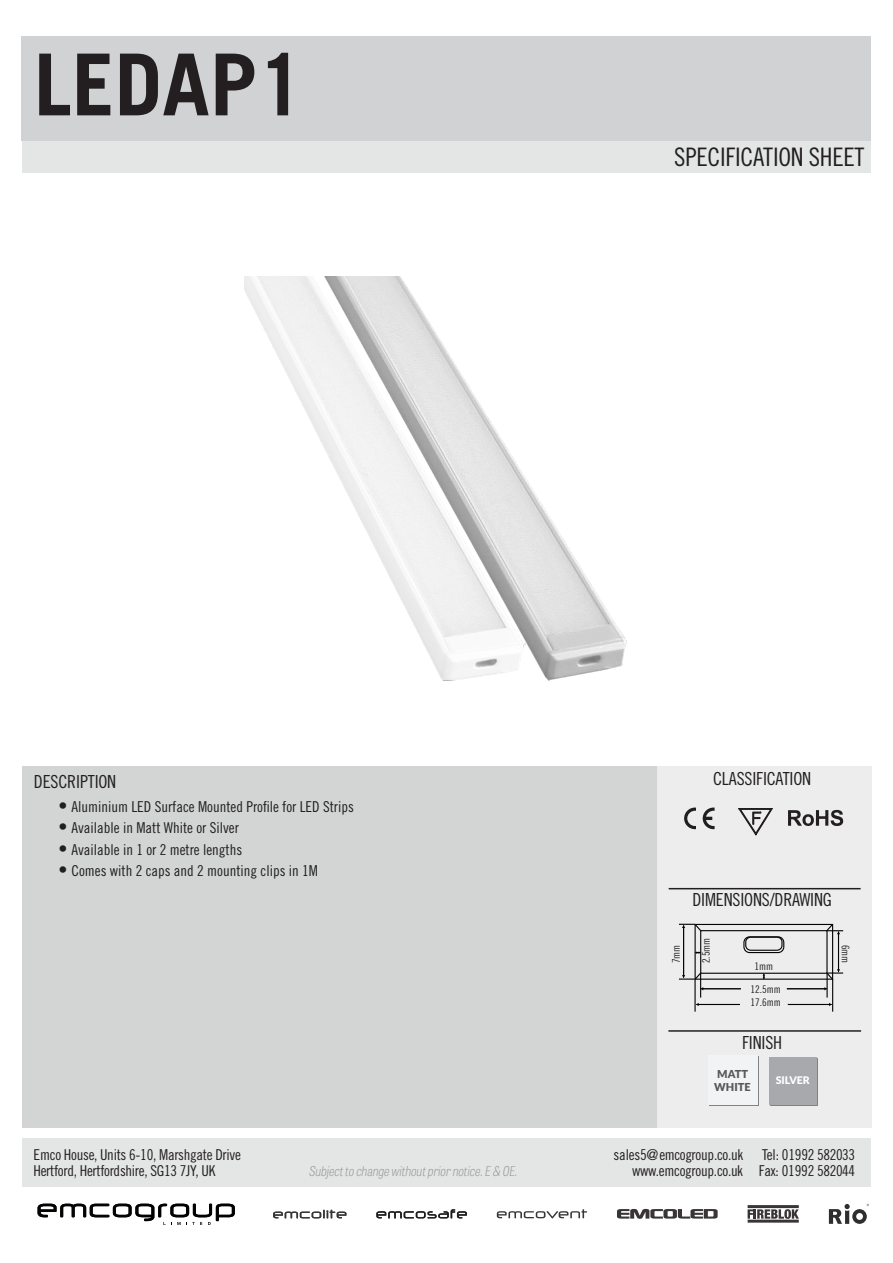
<style>
.page{position:relative;width:893px;height:1263px;background:#fff}
.page>*{position:absolute;margin:0;border:0;box-sizing:border-box;transform-origin:0 0}
.t1{font:700 85.5px "Trade Gothic LT Std";color:#231f20}
.t2{font:25.5px "Trade Gothic LT Std Cn 18";letter-spacing:-.01em;color:#231f20}
.t3{font:18px "Trade Gothic LT Std Cn 18";letter-spacing:-.01em;color:#231f20}
.t4{font:15px "Trade Gothic LT Std Cn 18";color:#211d1e}
.t5{font:15px/16.5px "Trade Gothic LT Std Cn 18";letter-spacing:-.02em;color:#231f20}
.t6{font:italic 100 13.5px "Tablet Gothic Condensed";color:#939598}
.t7{font:900 10.95px/13px "Lato";color:#57585a}
.t8{font:10.5px "Trade Gothic LT Std Cn 18";color:#231f20}
.t9{font:900 10.5px "Lato";color:#fff}
.s1{font-size:18px;color:#231f20}
</style>
<div class="page">
<div style="left:22px;top:767px;width:636px;height:361px;background:#d3d5d5"></div>
<div style="left:657px;top:767px;width:215px;height:361px;background:#ecedec"></div>
<div style="left:22px;top:141px;width:849px;height:32px;background:#e4e5e5"></div>
<div style="left:21px;top:36px;width:850px;height:105px;background:#d1d2d4"></div>
<hr style="left:669px;top:888px;width:192px;height:1px;background:#231f20">
<hr style="left:668px;top:1030px;width:193px;height:2px;background:#231f20">
<div style="left:22px;top:1138px;width:849px;height:49px;background:#e4e5e5"></div>
<svg style="left:273px;top:1210px;width:73px;height:8px"></svg>
<svg style="left:376px;top:1209px;width:91px;height:9px"></svg>
<svg style="left:38px;top:1204px;width:197px;height:21px"></svg>
<svg style="left:617px;top:1209px;width:101px;height:10px"></svg>
<svg style="left:497px;top:1209px;width:90px;height:9px"></svg>
<svg style="left:748px;top:1209px;width:51px;height:10px"></svg>
<hr style="left:748px;top:1205px;width:51px;height:3px;background:#231f20">
<hr style="left:748px;top:1219px;width:51px;height:3px;background:#231f20">
<svg style="left:829px;top:1204px;width:40px;height:20px"></svg>
<svg style="left:684px;top:807px;width:12px;height:22px"></svg>
<svg style="left:703px;top:807px;width:12px;height:22px"></svg>
<svg style="left:788px;top:810px;width:55px;height:16px"></svg>
<svg style="left:738px;top:808px;width:35px;height:27px"></svg>
<div style="left:709px;top:1056px;width:50px;height:50px;background:#f2f3f4"></div>
<div style="left:708px;top:1055px;width:49px;height:50px;background:#f2f3f4"></div>
<div style="left:770px;top:1058px;width:48px;height:48px;background:#a8a9ad"></div>
<div style="left:768px;top:1056px;width:48px;height:48px;background:#a8a9ad"></div>
<img style="left:245px;top:277px;width:382px;height:404px">
<div style="left:694px;top:924px;width:139px;height:56px;border:1px solid #040503"></div>
<div style="left:700px;top:930px;width:128px;height:44px;border:1px solid #040503"></div>
<div style="left:743px;top:936px;width:41px;height:17px;border:1px solid #040503;border-radius:6px"></div>
<div style="left:745px;top:936px;width:37px;height:15px;border:1px solid #040503;border-radius:5px"></div>
<hr style="left:683px;top:927px;width:1px;height:48px;background:#040503">
<svg style="left:679px;top:923px;width:23px;height:9px"></svg>
<hr style="left:698px;top:1004px;width:42px;height:1px;background:#040503">
<hr style="left:788px;top:1004px;width:41px;height:1px;background:#040503">
<hr style="left:694px;top:979px;width:2px;height:33px;background:#040503">
<hr style="left:832px;top:979px;width:1px;height:33px;background:#040503">
<svg style="left:763px;top:973px;width:2px;height:6px"></svg>
<svg style="left:695px;top:951px;width:6px;height:3px"></svg>
<hr style="left:703px;top:988px;width:38px;height:1px;background:#040503">
<hr style="left:787px;top:988px;width:38px;height:1px;background:#040503">
<hr style="left:826px;top:973px;width:2px;height:24px;background:#040503">
<svg style="left:679px;top:971px;width:24px;height:26px"></svg>
<hr style="left:838px;top:934px;width:1px;height:36px;background:#040503">
<svg style="left:825px;top:923px;width:18px;height:11px"></svg>
<svg style="left:825px;top:969px;width:18px;height:12px"></svg>
<h1 class="t1" style="left:34px;top:32px;width:272px">LEDAP1</h1>
<p class="t3" style="left:34px;top:771px;width:84px">DESCRIPTION</p>
<p class="t4" style="left:59px;top:797px;width:297px"><span class="s1">•</span> Aluminium LED Surface Mounted Profile for LED Strips</p>
<p class="t4" style="left:58px;top:819px;width:182px"><span class="s1">•</span> Available in Matt White or Silver</p>
<p class="t4" style="left:58px;top:841px;width:185px"><span class="s1">•</span> Available in 1 or 2 metre lengths</p>
<p class="t4" style="left:58px;top:862px;width:261px"><span class="s1">•</span> Comes with 2 caps and 2 mounting clips in 1M</p>
<h2 class="t2" style="left:674px;top:142px;width:192px">SPECIFICATION SHEET</h2>
<p class="t3" style="left:713px;top:768px;width:100px">CLASSIFICATION</p>
<p class="t3" style="left:692px;top:889px;width:141px">DIMENSIONS/DRAWING</p>
<p class="t8" style="left:700px;top:963px;width:27px;rotate:-90deg">2.5mm</p>
<p class="t8" style="left:670px;top:963px;width:20px;rotate:-90deg">7mm</p>
<p class="t8" style="left:852px;top:945px;width:20px;rotate:90deg">6mm</p>
<p class="t8" style="left:750px;top:996px;width:32px">17.6mm</p>
<p class="t8" style="left:754px;top:960px;width:20px">1mm</p>
<p class="t8" style="left:750px;top:982px;width:32px">12.5mm</p>
<p class="t3" style="left:742px;top:1032px;width:42px">FINISH</p>
<p class="t7" style="left:714px;top:1067px;width:38px">MATT<br>WHITE</p>
<p class="t9" style="left:776px;top:1072px;width:36px">SILVER</p>
<p class="t5" style="left:34px;top:1146px;width:209px">Emco House, Units 6-10, Marshgate Drive<br>Hertford, Hertfordshire, SG13 7JY, UK</p>
<p class="t5" style="left:614px;top:1146px;width:131px;text-align:right">sales5@emcogroup.co.uk www.emcogroup.co.uk</p>
<p class="t5" style="left:762px;top:1146px;width:94px">Tel: 01992 582033</p>
<p class="t6" style="left:309px;top:1162px;width:210px">Subject to change without prior notice. E &amp; OE.</p>
<p class="t5" style="left:759px;top:1162px;width:98px">Fax: 01992 582044</p>
</div>
